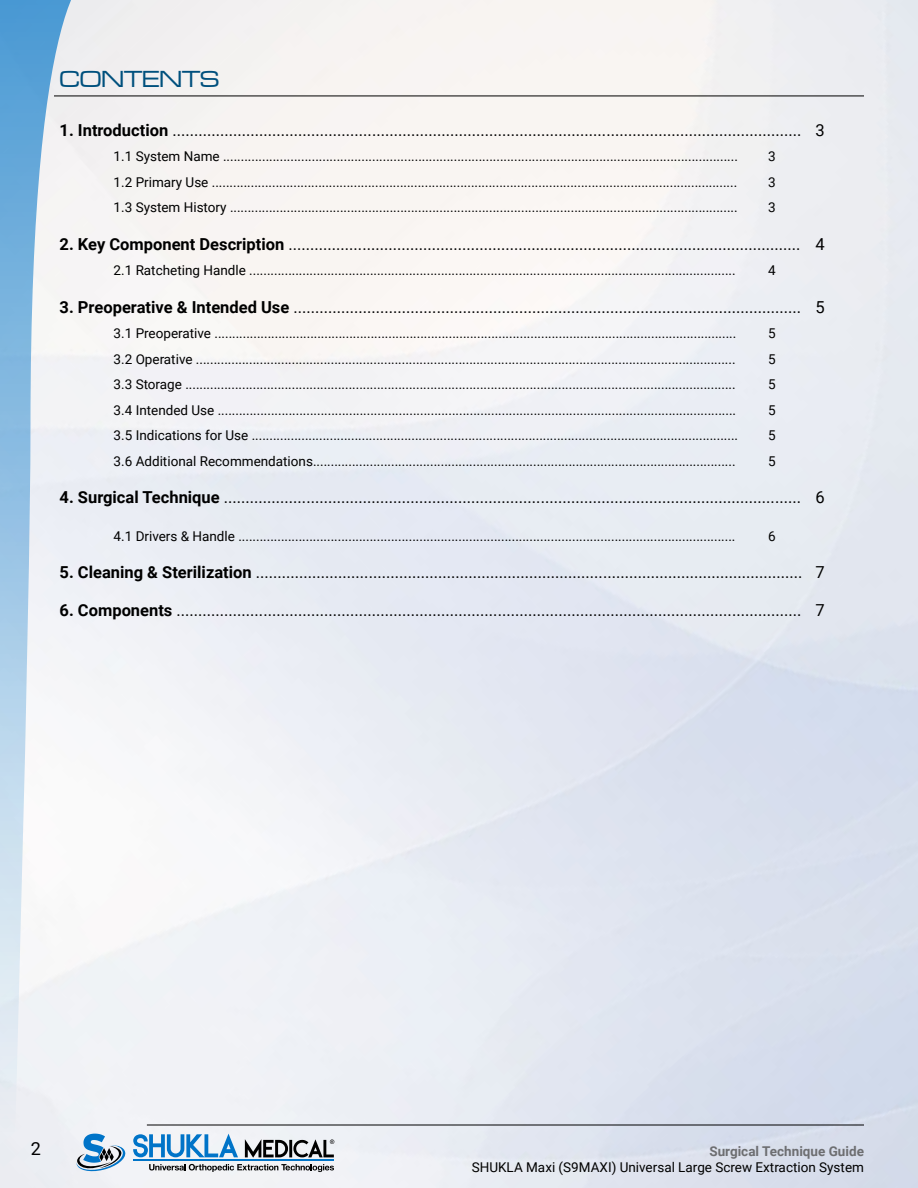
<style>
.page{position:relative;width:918px;height:1188px;background:#fff}
.page>*{position:absolute;margin:0;border:0;box-sizing:border-box;transform-origin:0 0}
.t1{font:24px "Microgramma DEE Medi Exte";color:#00507d}
.t2{font:18px "Roboto";color:#000}
.t3{font:16.5px "Roboto";color:#000}
.t4{font:13.5px "Roboto";color:#000}
.t5{font:700 13.5px "Roboto";color:#6d6e71}
.s1{font-weight:700}
</style>
<div class="page">
<img style="left:96px;top:0;width:822px;height:1188px">
<svg style="left:149px;top:1164px;width:185px;height:8px"></svg>
<svg style="left:245px;top:1139px;width:89px;height:19px"></svg>
<svg style="left:133px;top:1134px;width:105px;height:23px"></svg>
<hr style="left:133px;top:1160px;width:201px;height:1px;background:#0074c8">
<svg style="left:96px;top:1134px;width:30px;height:38px"></svg>
<hr style="left:147px;top:1125px;width:717px;height:1px;background:#000">
<hr style="left:54px;top:96px;width:810px;height:1px;background:#000">
<svg style="left:0;top:0;width:96px;height:1188px;fill:#eff0f4"></svg>
<h1 class="t1" style="left:59px;top:64px;width:162px">CONTENTS</h1>
<p class="t3" style="left:60px;top:118px;width:767px"><span class="s1">1. Introduction</span> ................................................................................................................................................. 3</p>
<p class="t4" style="left:114px;top:147px;width:626px">1.1 System Name .................................................................................................................................................</p>
<p class="t4" style="left:768px;top:147px;width:9px">3</p>
<p class="t4" style="left:114px;top:172px;width:625px">1.2 Primary Use ....................................................................................................................................................</p>
<p class="t4" style="left:768px;top:172px;width:9px">3</p>
<p class="t4" style="left:114px;top:198px;width:626px">1.3 System History ...............................................................................................................................................</p>
<p class="t4" style="left:768px;top:198px;width:9px">3</p>
<p class="t3" style="left:60px;top:232px;width:767px"><span class="s1">2. Key Component Description</span> ...................................................................................................................... 4</p>
<p class="t4" style="left:114px;top:261px;width:624px">2.1 Ratcheting Handle .........................................................................................................................................</p>
<p class="t4" style="left:768px;top:261px;width:9px">4</p>
<p class="t3" style="left:60px;top:295px;width:767px"><span class="s1">3. Preoperative &amp; Intended Use</span> ..................................................................................................................... 5</p>
<p class="t4" style="left:114px;top:324px;width:624px">3.1 Preoperative ...................................................................................................................................................</p>
<p class="t4" style="left:768px;top:324px;width:9px">5</p>
<p class="t4" style="left:114px;top:349px;width:624px">3.2 Operative ........................................................................................................................................................</p>
<p class="t4" style="left:768px;top:349px;width:9px">5</p>
<p class="t4" style="left:114px;top:375px;width:624px">3.3 Storage ...........................................................................................................................................................</p>
<p class="t4" style="left:768px;top:375px;width:9px">5</p>
<p class="t4" style="left:114px;top:400px;width:624px">3.4 Intended Use ..................................................................................................................................................</p>
<p class="t4" style="left:768px;top:400px;width:9px">5</p>
<p class="t4" style="left:114px;top:426px;width:626px">3.5 Indications for Use .........................................................................................................................................</p>
<p class="t4" style="left:768px;top:426px;width:9px">5</p>
<p class="t4" style="left:114px;top:451px;width:623px">3.6 Additional Recommendations.......................................................................................................................</p>
<p class="t4" style="left:768px;top:451px;width:9px">5</p>
<p class="t3" style="left:60px;top:486px;width:767px"><span class="s1">4. Surgical Technique</span> ..................................................................................................................................... 6</p>
<p class="t4" style="left:114px;top:526px;width:623px">4.1 Drivers &amp; Handle ............................................................................................................................................</p>
<p class="t4" style="left:768px;top:526px;width:9px">6</p>
<p class="t3" style="left:60px;top:561px;width:767px"><span class="s1">5. Cleaning &amp; Sterilization</span> .............................................................................................................................. 7</p>
<p class="t3" style="left:60px;top:598px;width:767px"><span class="s1">6. Components</span> ................................................................................................................................................ 7</p>
<h2 class="t2" style="left:31px;top:1136px;width:12px">2</h2>
<p class="t5" style="left:709px;top:1142px;width:156px">Surgical Technique Guide</p>
<p class="t4" style="left:472px;top:1158px;width:394px">SHUKLA Maxi (S9MAXI) Universal Large Screw Extraction System</p>
</div>
